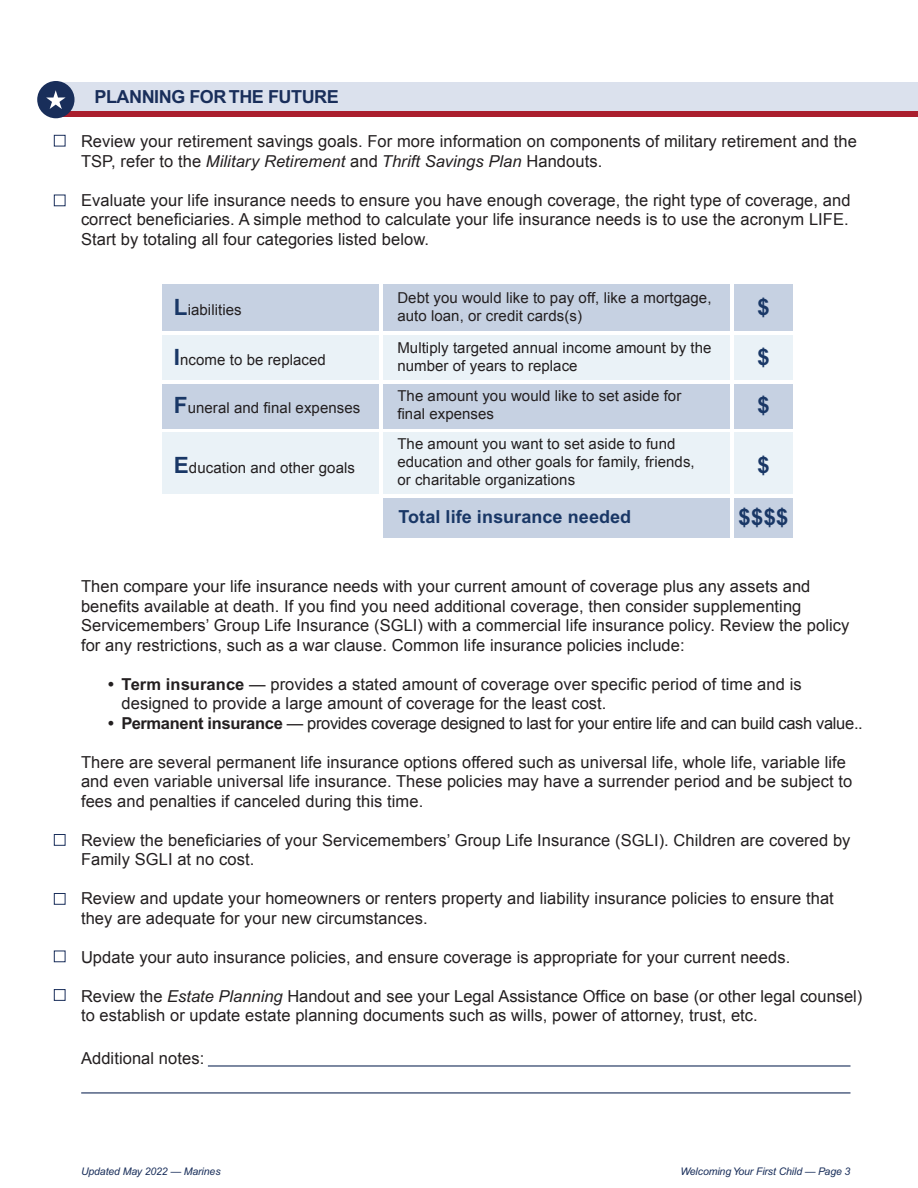
<style>
.page{position:relative;width:918px;height:1188px;background:#fff}
.page>*{position:absolute;margin:0;border:0;box-sizing:border-box;transform-origin:0 0}
.t1{font:700 22.5px "Arial";color:#193766}
.t2{font:700 18px "Arial";letter-spacing:.005em;color:#193766}
.t3{font:700 18px "Arial";letter-spacing:-.025em;color:#192e5a}
.t4{font:16.5px/19.5px "Arial";letter-spacing:.005em;color:#231f20}
.t5{font:16.5px "Arial";letter-spacing:-.02em;color:#231f20}
.t6{font:italic 16.5px "Arial";letter-spacing:.005em;color:#231f20}
.t7{font:15px/18px "Arial";letter-spacing:.005em;color:#231f20}
.t8{font:italic 10.5px "Arial";letter-spacing:-.01em;color:#192e5a}
.s1{font-style:normal}
.s2{font-weight:700;font-size:22.5px;color:#193766}
.s3{font-weight:700}
.s4{font-style:italic}
</style>
<div class="page">
<div style="left:54px;top:135px;width:11px;height:11px;border:1px solid #192e5a"></div>
<div style="left:62px;top:83px;width:856px;height:30px;background:#dbe1ed"></div>
<div style="left:62px;top:111px;width:856px;height:6px;background:#aa1e2d"></div>
<div style="left:37px;top:81px;width:38px;height:37px;background:#192e5a;border-radius:50%"></div>
<svg style="left:46px;top:90px;width:20px;height:19px"></svg>
<div style="left:54px;top:195px;width:11px;height:11px;border:1px solid #192e5a"></div>
<div style="left:54px;top:951px;width:11px;height:11px;border:1px solid #192e5a"></div>
<div style="left:54px;top:893px;width:11px;height:12px;border:1px solid #192e5a"></div>
<div style="left:54px;top:834px;width:11px;height:12px;border:1px solid #192e5a"></div>
<div style="left:162px;top:284px;width:631px;height:47px;background:#c6d1e2"></div>
<div style="left:162px;top:335px;width:631px;height:45px;background:#eaf2f7"></div>
<div style="left:162px;top:384px;width:631px;height:44px;background:#c6d1e2"></div>
<div style="left:162px;top:432px;width:631px;height:62px;background:#eaf2f7"></div>
<div style="left:381px;top:498px;width:412px;height:39px;background:#c6d1e2"></div>
<hr style="left:379px;top:284px;width:3px;height:261px;background:#fff">
<hr style="left:731px;top:284px;width:3px;height:261px;background:#fff">
<div style="left:54px;top:989px;width:11px;height:12px;border:1px solid #192e5a"></div>
<hr style="left:208px;top:1065px;width:642px;height:2px;background:#192e5a">
<hr style="left:81px;top:1092px;width:769px;height:2px;background:#192e5a">
<p class="t3" style="left:94px;top:86px;width:246px">PLANNING FOR THE FUTURE</p>
<p class="t4" style="left:81px;top:131px;width:777px">Review your retirement savings goals. For more information on components of military retirement and the</p>
<p class="t6" style="left:81px;top:151px;width:523px"><span class="s1">TSP, refer to the</span> Military Retirement <span class="s1">and</span> Thrift Savings Plan <span class="s1">Handouts.</span></p>
<p class="t4" style="left:81px;top:190px;width:771px">Evaluate your life insurance needs to ensure you have enough coverage, the right type of coverage, and</p>
<p class="t4" style="left:81px;top:209px;width:769px">correct beneficiaries. A simple method to calculate your life insurance needs is to use the acronym LIFE.</p>
<p class="t4" style="left:81px;top:229px;width:350px">Start by totaling all four categories listed below.</p>
<p class="t7" style="left:174px;top:301px;width:69px"><span class="s2">L</span>iabilities</p>
<p class="t7" style="left:397px;top:288px;width:316px">Debt you would like to pay off, like a mortgage, auto loan, or credit cards(s)</p>
<p class="t1" style="left:757px;top:294px;width:14px">$</p>
<p class="t7" style="left:174px;top:351px;width:154px"><span class="s2">I</span>ncome to be replaced</p>
<p class="t7" style="left:397px;top:338px;width:316px">Multiply targeted annual income amount by the number of years to replace</p>
<p class="t1" style="left:757px;top:344px;width:14px">$</p>
<p class="t7" style="left:174px;top:399px;width:188px"><span class="s2">F</span>uneral and final expenses</p>
<p class="t7" style="left:397px;top:386px;width:286px">The amount you would like to set aside for final expenses</p>
<p class="t1" style="left:757px;top:392px;width:14px">$</p>
<p class="t7" style="left:174px;top:458px;width:183px"><span class="s2">E</span>ducation and other goals</p>
<p class="t7" style="left:397px;top:434px;width:280px">The amount you want to set aside to fund</p>
<p class="t7" style="left:397px;top:452px;width:299px">education and other goals for family, friends, or charitable organizations</p>
<p class="t1" style="left:757px;top:451px;width:14px">$</p>
<p class="t1" style="left:738px;top:504px;width:52px">$$$$</p>
<p class="t2" style="left:399px;top:506px;width:234px">Total life insurance needed</p>
<p class="t4" style="left:81px;top:576px;width:731px">Then compare your life insurance needs with your current amount of coverage plus any assets and</p>
<p class="t4" style="left:81px;top:596px;width:722px">benefits available at death. If you find you need additional coverage, then consider supplementing</p>
<p class="t4" style="left:81px;top:615px;width:770px">Servicemembers’ Group Life Insurance (SGLI) with a commercial life insurance policy. Review the policy</p>
<p class="t4" style="left:81px;top:635px;width:605px">for any restrictions, such as a war clause. Common life insurance policies include:</p>
<p class="t4" style="left:122px;top:674px;width:682px;text-indent:-14px"><span class="s3">• Term insurance</span> — provides a stated amount of coverage over specific period of time and is designed to provide a large amount of coverage for the least cost.</p>
<p class="t5" style="left:108px;top:713px;width:756px"><span class="s3">• Permanent insurance</span> — provides coverage designed to last for your entire life and can build cash value..</p>
<p class="t4" style="left:81px;top:752px;width:767px">There are several permanent life insurance options offered such as universal life, whole life, variable life</p>
<p class="t4" style="left:81px;top:771px;width:773px">and even variable universal life insurance. These policies may have a surrender period and be subject to</p>
<p class="t4" style="left:81px;top:791px;width:344px">fees and penalties if canceled during this time.</p>
<p class="t4" style="left:81px;top:830px;width:771px">Review the beneficiaries of your Servicemembers’ Group Life Insurance (SGLI). Children are covered by</p>
<p class="t4" style="left:81px;top:849px;width:175px">Family SGLI at no cost.</p>
<p class="t4" style="left:81px;top:888px;width:754px">Review and update your homeowners or renters property and liability insurance policies to ensure that they are adequate for your new circumstances.</p>
<p class="t4" style="left:81px;top:947px;width:711px">Update your auto insurance policies, and ensure coverage is appropriate for your current needs.</p>
<p class="t4" style="left:81px;top:986px;width:783px">Review the <span class="s4">Estate Planning</span> Handout and see your Legal Assistance Office on base (or other legal counsel) to establish or update estate planning documents such as wills, power of attorney, trust, etc.</p>
<p class="t4" style="left:81px;top:1049px;width:125px">Additional notes:</p>
<p class="t8" style="left:81px;top:1165px;width:141px">Updated May 2022 — Marines</p>
<p class="t8" style="left:680px;top:1165px;width:172px">Welcoming Your First Child — Page 3</p>
</div>
